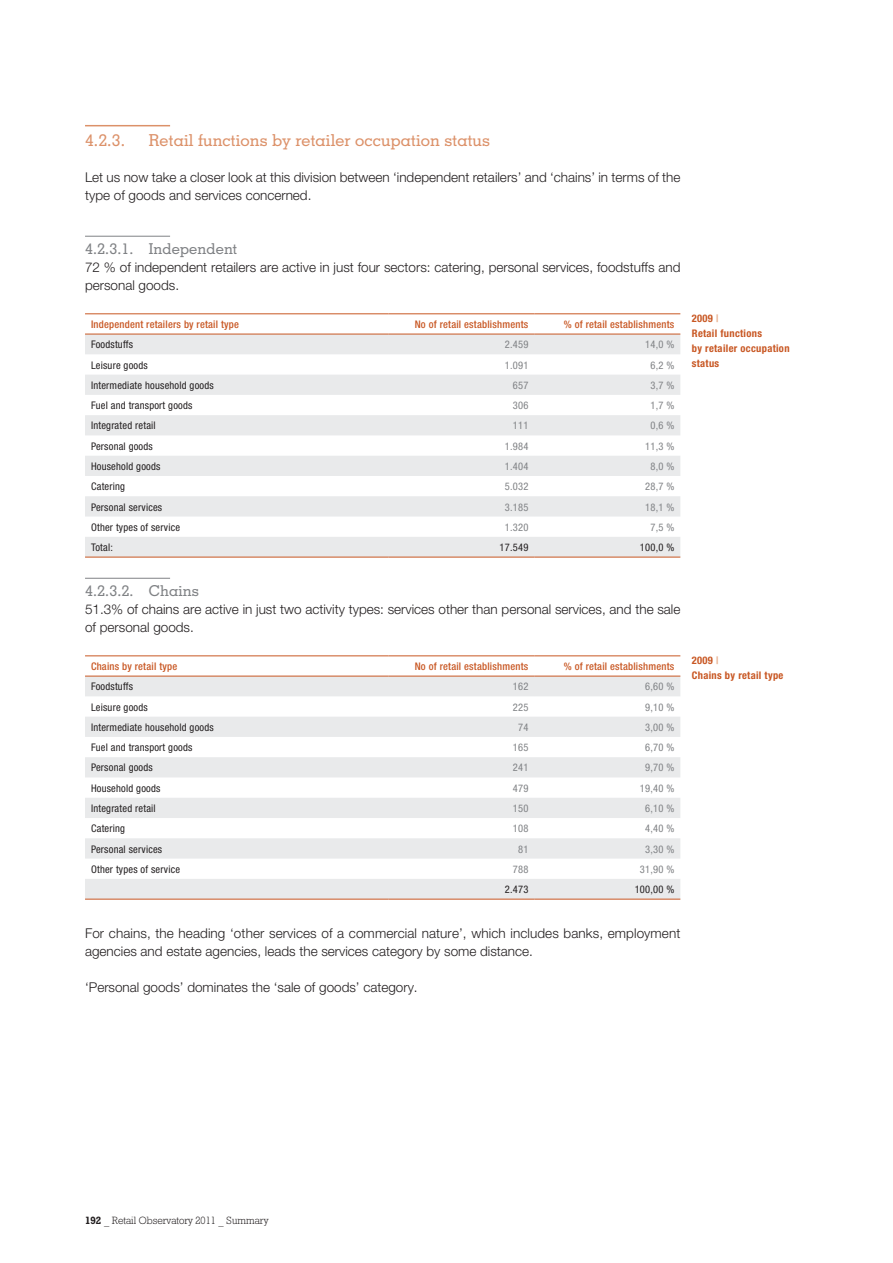
<style>
.page{position:relative;width:893px;height:1263px;background:#fff}
.page>*{position:absolute;margin:0;border:0;box-sizing:border-box;transform-origin:0 0}
.t1{font:500 16.5px "Geometric Slab 703 BT";letter-spacing:.01em;color:#dc9169}
.t2{font:500 15px "Geometric Slab 703 BT";letter-spacing:.01em;color:#808285}
.t3{font:300 13.5px/18px "Helvetica Neue CE";color:#231f20}
.t4{font:condensed 10.5px "Helvetica Neue";letter-spacing:.02em;color:#231f20}
.t5{font:condensed 10.5px "Helvetica Neue";letter-spacing:.02em;color:#808285}
.t6{font:500 condensed 10.5px "Helvetica Neue";letter-spacing:.02em;color:#c85723}
.t7{font:700 condensed 10.5px/15px "Helvetica Neue";letter-spacing:.03em;color:#c85723}
.t8{font:10.5px "Geometric Slab 712 BT Light A";color:#231f20}
.s1{color:#e8b393}
.s2{font-family:"Geometric Slab 712 BT Bold A"}
</style>
<div class="page">
<hr style="left:85px;top:125px;width:85px;height:1px;background:#dc9169">
<hr style="left:85px;top:236px;width:85px;height:1px;background:#808285">
<hr style="left:85px;top:578px;width:85px;height:1px;background:#808285">
<svg style="left:85px;top:335px;width:595px;height:222px;fill:#e9eaeb"></svg>
<hr style="left:85px;top:314px;width:303px;height:1px;background:#c85723">
<hr style="left:388px;top:314px;width:146px;height:1px;background:#c85723">
<hr style="left:534px;top:314px;width:146px;height:1px;background:#c85723">
<hr style="left:85px;top:334px;width:303px;height:1px;background:#c85723">
<hr style="left:388px;top:334px;width:146px;height:1px;background:#c85723">
<hr style="left:534px;top:334px;width:146px;height:1px;background:#c85723">
<hr style="left:85px;top:557px;width:303px;height:1px;background:#c85723">
<hr style="left:388px;top:557px;width:146px;height:1px;background:#c85723">
<hr style="left:534px;top:557px;width:146px;height:1px;background:#c85723">
<svg style="left:85px;top:677px;width:595px;height:222px;fill:#e9eaeb"></svg>
<hr style="left:85px;top:656px;width:303px;height:1px;background:#c85723">
<hr style="left:388px;top:656px;width:146px;height:1px;background:#c85723">
<hr style="left:534px;top:656px;width:146px;height:1px;background:#c85723">
<hr style="left:85px;top:676px;width:303px;height:1px;background:#c85723">
<hr style="left:388px;top:676px;width:146px;height:1px;background:#c85723">
<hr style="left:534px;top:676px;width:146px;height:1px;background:#c85723">
<hr style="left:85px;top:899px;width:303px;height:1px;background:#c85723">
<hr style="left:388px;top:899px;width:146px;height:1px;background:#c85723">
<hr style="left:534px;top:899px;width:146px;height:1px;background:#c85723">
<p class="t1" style="left:85px;top:130px;width:42px">4.2.3.</p>
<p class="t1" style="left:149px;top:130px;width:343px">Retail functions by retailer occupation status</p>
<p class="t3" style="left:85px;top:168px;width:597px">Let us now take a closer look at this division between ‘independent retailers’ and ‘chains’ in terms of the type of goods and services concerned.</p>
<p class="t2" style="left:85px;top:239px;width:154px">4.2.3.1. Independent</p>
<p class="t3" style="left:85px;top:258px;width:597px">72 % of independent retailers are active in just four sectors: catering, personal services, foodstuffs and personal goods.</p>
<p class="t6" style="left:91px;top:318px;width:150px">Independent retailers by retail type</p>
<p class="t6" style="left:415px;top:318px;width:115px">No of retail establishments</p>
<p class="t6" style="left:564px;top:318px;width:112px">% of retail establishments</p>
<p class="t4" style="left:91px;top:339px;width:44px">Foodstuffs</p>
<p class="t5" style="left:505px;top:339px;width:25px">2.459</p>
<p class="t5" style="left:645px;top:339px;width:31px">14,0 %</p>
<p class="t4" style="left:91px;top:359px;width:58px">Leisure goods</p>
<p class="t5" style="left:505px;top:359px;width:25px">1.091</p>
<p class="t5" style="left:650px;top:359px;width:25px">6,2 %</p>
<p class="t4" style="left:91px;top:379px;width:124px">Intermediate household goods</p>
<p class="t5" style="left:513px;top:379px;width:17px">657</p>
<p class="t5" style="left:650px;top:379px;width:25px">3,7 %</p>
<p class="t4" style="left:91px;top:399px;width:103px">Fuel and transport goods</p>
<p class="t5" style="left:513px;top:399px;width:17px">306</p>
<p class="t5" style="left:650px;top:399px;width:25px">1,7 %</p>
<p class="t4" style="left:91px;top:420px;width:66px">Integrated retail</p>
<p class="t5" style="left:513px;top:420px;width:17px">111</p>
<p class="t5" style="left:650px;top:420px;width:25px">0,6 %</p>
<p class="t4" style="left:91px;top:440px;width:63px">Personal goods</p>
<p class="t5" style="left:505px;top:440px;width:25px">1.984</p>
<p class="t5" style="left:645px;top:440px;width:31px">11,3 %</p>
<p class="t4" style="left:91px;top:460px;width:71px">Household goods</p>
<p class="t5" style="left:505px;top:460px;width:25px">1.404</p>
<p class="t5" style="left:650px;top:460px;width:25px">8,0 %</p>
<p class="t4" style="left:91px;top:480px;width:36px">Catering</p>
<p class="t5" style="left:505px;top:480px;width:25px">5.032</p>
<p class="t5" style="left:645px;top:480px;width:31px">28,7 %</p>
<p class="t4" style="left:91px;top:501px;width:73px">Personal services</p>
<p class="t5" style="left:505px;top:501px;width:25px">3.185</p>
<p class="t5" style="left:645px;top:501px;width:31px">18,1 %</p>
<p class="t4" style="left:91px;top:521px;width:91px">Other types of service</p>
<p class="t5" style="left:505px;top:521px;width:25px">1.320</p>
<p class="t5" style="left:650px;top:521px;width:25px">7,5 %</p>
<p class="t4" style="left:91px;top:541px;width:23px">Total:</p>
<p class="t4" style="left:500px;top:541px;width:30px">17.549</p>
<p class="t4" style="left:640px;top:541px;width:36px">100,0 %</p>
<p class="t2" style="left:85px;top:581px;width:115px">4.2.3.2. Chains</p>
<p class="t3" style="left:85px;top:600px;width:597px">51.3% of chains are active in just two activity types: services other than personal services, and the sale of personal goods.</p>
<p class="t6" style="left:91px;top:660px;width:88px">Chains by retail type</p>
<p class="t6" style="left:415px;top:660px;width:115px">No of retail establishments</p>
<p class="t6" style="left:564px;top:660px;width:112px">% of retail establishments</p>
<p class="t4" style="left:91px;top:681px;width:44px">Foodstuffs</p>
<p class="t5" style="left:513px;top:681px;width:17px">162</p>
<p class="t5" style="left:645px;top:681px;width:31px">6,60 %</p>
<p class="t4" style="left:91px;top:701px;width:58px">Leisure goods</p>
<p class="t5" style="left:513px;top:701px;width:17px">225</p>
<p class="t5" style="left:645px;top:701px;width:31px">9,10 %</p>
<p class="t4" style="left:91px;top:721px;width:124px">Intermediate household goods</p>
<p class="t5" style="left:518px;top:721px;width:12px">74</p>
<p class="t5" style="left:645px;top:721px;width:31px">3,00 %</p>
<p class="t4" style="left:91px;top:741px;width:103px">Fuel and transport goods</p>
<p class="t5" style="left:513px;top:741px;width:17px">165</p>
<p class="t5" style="left:645px;top:741px;width:31px">6,70 %</p>
<p class="t4" style="left:91px;top:762px;width:63px">Personal goods</p>
<p class="t5" style="left:513px;top:762px;width:17px">241</p>
<p class="t5" style="left:645px;top:762px;width:31px">9,70 %</p>
<p class="t4" style="left:91px;top:782px;width:71px">Household goods</p>
<p class="t5" style="left:513px;top:782px;width:17px">479</p>
<p class="t5" style="left:640px;top:782px;width:36px">19,40 %</p>
<p class="t4" style="left:91px;top:802px;width:66px">Integrated retail</p>
<p class="t5" style="left:513px;top:802px;width:17px">150</p>
<p class="t5" style="left:645px;top:802px;width:31px">6,10 %</p>
<p class="t4" style="left:91px;top:822px;width:36px">Catering</p>
<p class="t5" style="left:513px;top:822px;width:17px">108</p>
<p class="t5" style="left:645px;top:822px;width:31px">4,40 %</p>
<p class="t4" style="left:91px;top:843px;width:73px">Personal services</p>
<p class="t5" style="left:518px;top:843px;width:12px">81</p>
<p class="t5" style="left:645px;top:843px;width:31px">3,30 %</p>
<p class="t4" style="left:91px;top:863px;width:91px">Other types of service</p>
<p class="t5" style="left:513px;top:863px;width:17px">788</p>
<p class="t5" style="left:640px;top:863px;width:36px">31,90 %</p>
<p class="t4" style="left:505px;top:883px;width:25px">2.473</p>
<p class="t4" style="left:635px;top:883px;width:41px">100,00 %</p>
<p class="t3" style="left:85px;top:924px;width:597px">For chains, the heading ‘other services of a commercial nature’, which includes banks, employment agencies and estate agencies, leads the services category by some distance.</p>
<p class="t3" style="left:85px;top:978px;width:334px">‘Personal goods’ dominates the ‘sale of goods’ category.</p>
<p class="t7" style="left:692px;top:311px;width:99px">2009 <span class="s1">|<br></span>Retail functions<br>by retailer occupation status</p>
<p class="t7" style="left:692px;top:652px;width:93px">2009 <span class="s1">|<br></span>Chains by retail type</p>
<p class="t8" style="left:85px;top:1214px;width:185px"><span class="s2">192</span> _ Retail Observatory 2011 _ Summary</p>
</div>
